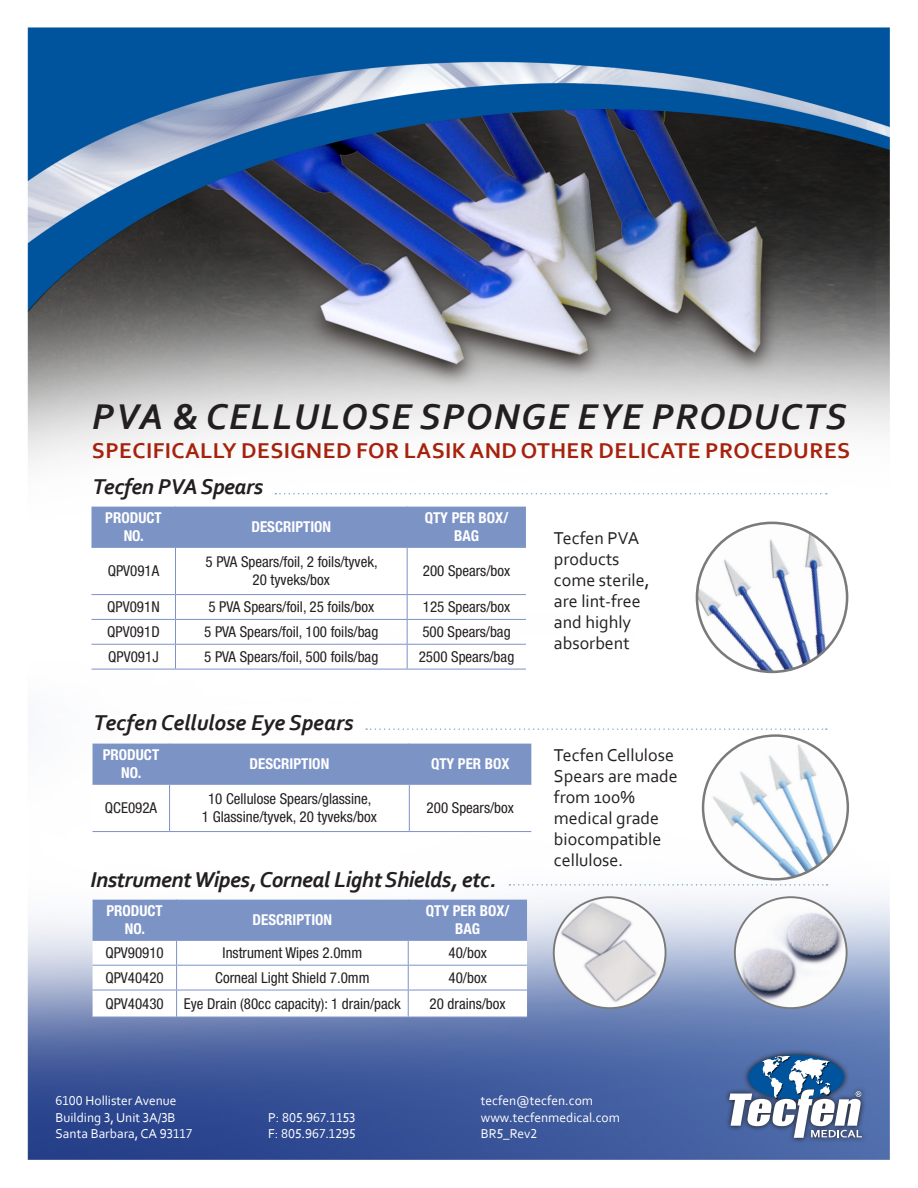
<style>
.page{position:relative;width:918px;height:1188px;background:#fff}
.page>*{position:absolute;margin:0;border:0;box-sizing:border-box;transform-origin:0 0}
.t1{font:italic 700 37.5px "Corbel";letter-spacing:.04em;color:#231f20}
.t2{font:italic 700 22.5px "Corbel";letter-spacing:-.02em;color:#231f20}
.t3{font:700 22.5px "Corbel";letter-spacing:.02em;color:#a6220d}
.t4{font:italic 700 22.5px "Corbel";color:#231f20}
.Body_bullet{font:18px/21px "Corbel";color:#231f20}
.TABLE_BODY{font:condensed 15px/18px "Helvetica Neue LT Std";color:#231f20;text-align:center}
.t5{font:700 condensed 15px/18px "Helvetica Neue LT Std";color:#fff;text-align:center}
.t6{font:13.5px "Corbel";color:#fff}
</style>
<div class="page">
<img style="left:27px;top:27px;width:863px;height:1133px">
<div style="left:92px;top:507px;width:434px;height:40px;background:#7c93c6"></div>
<hr style="left:175px;top:507px;width:1px;height:40px;background:#7c93c6">
<hr style="left:407px;top:507px;width:1px;height:40px;background:#7c93c6">
<hr style="left:92px;top:547px;width:84px;height:1px;background:#7c93c6">
<hr style="left:176px;top:547px;width:231px;height:1px;background:#7c93c6">
<hr style="left:175px;top:548px;width:1px;height:46px;background:#7c93c6">
<hr style="left:407px;top:547px;width:119px;height:1px;background:#7c93c6">
<hr style="left:407px;top:548px;width:1px;height:46px;background:#7c93c6">
<hr style="left:92px;top:594px;width:84px;height:1px;background:#7c93c6">
<hr style="left:176px;top:594px;width:231px;height:1px;background:#7c93c6">
<hr style="left:407px;top:594px;width:119px;height:1px;background:#7c93c6">
<hr style="left:92px;top:619px;width:84px;height:1px;background:#7c93c6">
<hr style="left:176px;top:619px;width:231px;height:1px;background:#7c93c6">
<hr style="left:407px;top:619px;width:119px;height:1px;background:#7c93c6">
<hr style="left:92px;top:644px;width:84px;height:1px;background:#7c93c6">
<hr style="left:176px;top:644px;width:231px;height:1px;background:#7c93c6">
<svg style="left:175px;top:595px;width:1px;height:74px"></svg>
<hr style="left:407px;top:644px;width:119px;height:1px;background:#7c93c6">
<svg style="left:407px;top:595px;width:1px;height:74px"></svg>
<hr style="left:92px;top:669px;width:84px;height:1px;background:#7c93c6">
<hr style="left:176px;top:669px;width:231px;height:1px;background:#7c93c6">
<hr style="left:407px;top:669px;width:119px;height:1px;background:#7c93c6">
<svg style="left:93px;top:900px;width:434px;height:117px"></svg>
<hr style="left:93px;top:1017px;width:84px;height:1px;background:#7c93c6">
<hr style="left:177px;top:1017px;width:231px;height:1px;background:#7c93c6">
<hr style="left:408px;top:1017px;width:119px;height:1px;background:#7c93c6">
<svg style="left:93px;top:744px;width:438px;height:87px"></svg>
<hr style="left:169px;top:744px;width:1px;height:40px;background:#7c93c6">
<hr style="left:409px;top:744px;width:1px;height:40px;background:#7c93c6">
<hr style="left:93px;top:784px;width:77px;height:1px;background:#7c93c6">
<hr style="left:170px;top:784px;width:239px;height:1px;background:#7c93c6">
<hr style="left:169px;top:785px;width:1px;height:46px;background:#7c93c6">
<hr style="left:409px;top:784px;width:122px;height:1px;background:#7c93c6">
<hr style="left:409px;top:785px;width:1px;height:46px;background:#7c93c6">
<hr style="left:93px;top:831px;width:77px;height:1px;background:#7c93c6">
<hr style="left:170px;top:831px;width:239px;height:1px;background:#7c93c6">
<hr style="left:409px;top:831px;width:122px;height:1px;background:#7c93c6">
<img style="left:735px;top:897px;width:112px;height:111px;border-radius:56px">
<div style="left:734px;top:896px;width:114px;height:113px;border:2px solid #7a7a7a;border-radius:50%"></div>
<img style="left:554px;top:897px;width:112px;height:111px;border-radius:56px">
<div style="left:553px;top:896px;width:113px;height:113px;border:2px solid #7a7a7a;border-radius:50%"></div>
<img style="left:703px;top:736px;width:145px;height:143px">
<svg style="left:275px;top:493px;width:552px;height:1px"></svg>
<svg style="left:366px;top:728px;width:461px;height:2px"></svg>
<svg style="left:509px;top:884px;width:319px;height:2px"></svg>
<img style="left:697px;top:523px;width:150px;height:149px">
<div style="left:696px;top:522px;width:152px;height:151px;border:3px solid #7a7a7a;border-radius:50%"></div>
<svg style="left:724px;top:1049px;width:143px;height:94px;fill:#4f6ba8"></svg>
<svg style="left:729px;top:1055px;width:133px;height:83px"></svg>
<p class="t1" style="left:92px;top:394px;width:756px">PVA &amp; CELLULOSE SPONGE EYE PRODUCTS</p>
<p class="t3" style="left:92px;top:436px;width:760px">SPECIFICALLY DESIGNED FOR LASIK AND OTHER DELICATE PROCEDURES</p>
<p class="t2" style="left:93px;top:473px;width:172px">Tecfen PVA Spears</p>
<p class="t5" style="left:105px;top:509px;width:58px">PRODUCT<br>NO.</p>
<p class="t5" style="left:251px;top:518px;width:81px">DESCRIPTION</p>
<p class="t5" style="left:425px;top:509px;width:85px">QTY PER BOX/<br>BAG</p>
<p class="TABLE_BODY" style="left:108px;top:562px;width:53px">QPV091A</p>
<p class="TABLE_BODY" style="left:206px;top:553px;width:174px">5 PVA Spears/foil, 2 foils/tyvek,<br>20 tyveks/box</p>
<p class="TABLE_BODY" style="left:423px;top:562px;width:89px">200 Spears/box</p>
<p class="TABLE_BODY" style="left:107px;top:598px;width:54px">QPV091N</p>
<p class="TABLE_BODY" style="left:208px;top:598px;width:167px">5 PVA Spears/foil, 25 foils/box</p>
<p class="TABLE_BODY" style="left:423px;top:598px;width:89px">125 Spears/box</p>
<p class="TABLE_BODY" style="left:107px;top:623px;width:54px">QPV091D</p>
<p class="TABLE_BODY" style="left:204px;top:623px;width:176px">5 PVA Spears/foil, 100 foils/bag</p>
<p class="TABLE_BODY" style="left:422px;top:623px;width:90px">500 Spears/bag</p>
<p class="TABLE_BODY" style="left:108px;top:648px;width:52px">QPV091J</p>
<p class="TABLE_BODY" style="left:204px;top:648px;width:176px">5 PVA Spears/foil, 500 foils/bag</p>
<p class="TABLE_BODY" style="left:419px;top:648px;width:97px">2500 Spears/bag</p>
<p class="t4" style="left:94px;top:709px;width:262px">Tecfen Cellulose Eye Spears</p>
<p class="t5" style="left:103px;top:746px;width:58px">PRODUCT<br>NO.</p>
<p class="t5" style="left:250px;top:755px;width:81px">DESCRIPTION</p>
<p class="t5" style="left:431px;top:755px;width:80px">QTY PER BOX</p>
<p class="TABLE_BODY" style="left:105px;top:799px;width:54px">QCE092A</p>
<p class="TABLE_BODY" style="left:202px;top:790px;width:177px">10 Cellulose Spears/glassine,<br>1 Glassine/tyvek, 20 tyveks/box</p>
<p class="TABLE_BODY" style="left:427px;top:799px;width:89px">200 Spears/box</p>
<p class="t2" style="left:90px;top:865px;width:407px">Instrument Wipes, Corneal Light Shields, etc.</p>
<p class="t5" style="left:106px;top:902px;width:58px">PRODUCT<br>NO.</p>
<p class="t5" style="left:253px;top:911px;width:81px">DESCRIPTION</p>
<p class="t5" style="left:426px;top:902px;width:85px">QTY PER BOX/<br>BAG</p>
<p class="TABLE_BODY" style="left:105px;top:944px;width:60px">QPV90910</p>
<p class="TABLE_BODY" style="left:223px;top:944px;width:141px">Instrument Wipes 2.0mm</p>
<p class="TABLE_BODY" style="left:449px;top:944px;width:40px">40/box</p>
<p class="TABLE_BODY" style="left:105px;top:969px;width:60px">QPV40420</p>
<p class="TABLE_BODY" style="left:215px;top:969px;width:156px">Corneal Light Shield 7.0mm</p>
<p class="TABLE_BODY" style="left:449px;top:969px;width:40px">40/box</p>
<p class="TABLE_BODY" style="left:105px;top:994px;width:60px">QPV40430</p>
<p class="TABLE_BODY" style="left:184px;top:994px;width:218px">Eye Drain (80cc capacity): 1 drain/pack</p>
<p class="TABLE_BODY" style="left:430px;top:994px;width:78px">20 drains/box</p>
<p class="Body_bullet" style="left:554px;top:527px;width:97px">Tecfen PVA products come sterile, are lint-free and highly absorbent</p>
<p class="Body_bullet" style="left:554px;top:744px;width:125px">Tecfen Cellulose<br>Spears are made from 100% medical grade biocompatible cellulose.</p>
<p class="t6" style="left:56px;top:1093px;width:123px">6100 Hollister Avenue</p>
<p class="t6" style="left:56px;top:1109px;width:122px">Building 3, Unit 3A/3B</p>
<p class="t6" style="left:56px;top:1125px;width:138px">Santa Barbara, CA 93117</p>
<p class="t6" style="left:268px;top:1109px;width:89px">P: 805.967.1153</p>
<p class="t6" style="left:268px;top:1125px;width:89px">F: 805.967.1295</p>
<p class="t6" style="left:481px;top:1093px;width:114px">tecfen@tecfen.com</p>
<p class="t6" style="left:481px;top:1109px;width:141px">www.tecfenmedical.com</p>
<p class="t6" style="left:481px;top:1125px;width:58px">BR5_Rev2</p>
</div>
